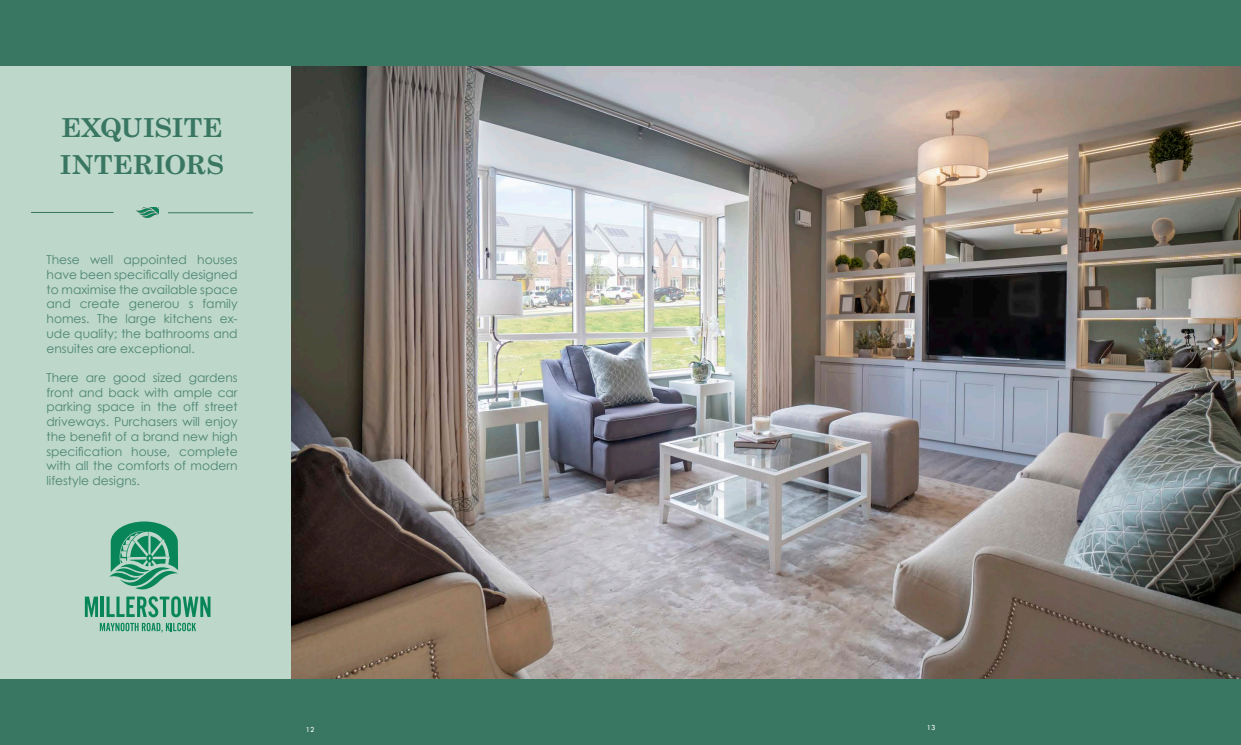
<style>
.page{position:relative;width:1241px;height:745px;background:#fff}
.page>*{position:absolute;margin:0;border:0;box-sizing:border-box;transform-origin:0 0}
.t1{font:700 26.25px "Century Schoolbook";color:#397763}
.t2{font:12.25px/14.7px "Century Gothic";color:#4d8572;text-align:justify}
.t3{font:7.88px "Tw Cen";color:#fff}
</style>
<div class="page">
<div style="left:613px;top:0;width:627px;height:744px;background:#397763"></div>
<div style="left:0;top:0;width:620px;height:744px;background:#397763"></div>
<div style="left:0;top:66px;width:291px;height:612px;background:#bdd7cb"></div>
<img style="left:291px;top:66px;width:949px;height:612px">
<svg style="left:85px;top:521px;width:125px;height:111px"></svg>
<img style="left:136px;top:207px;width:22px;height:10px">
<hr style="left:168px;top:212px;width:85px;height:1px;background:#397763">
<hr style="left:31px;top:212px;width:83px;height:1px;background:#397763">
<p class="t1" style="left:62px;top:107px;width:162px">EXQUISITE</p>
<p class="t1" style="left:60px;top:144px;width:166px">INTERIORS</p>
<p class="t2" style="left:46px;top:252px;width:193px">These well appointed houses have been specifically designed to maximise the available space and create generou s family homes. The large kitchens ex&shy;ude quality; the bathrooms and ensuites are exceptional.</p>
<p class="t2" style="left:46px;top:370px;width:193px">There are good sized gardens front and back with ample car parking space in the off street driveways. Purchasers will enjoy the benefit of a brand new high specification house, complete with all the comforts of modern lifestyle designs.</p>
<p class="t3" style="left:306px;top:724px;width:10px">12</p>
<p class="t3" style="left:926px;top:722px;width:10px">13</p>
</div>
